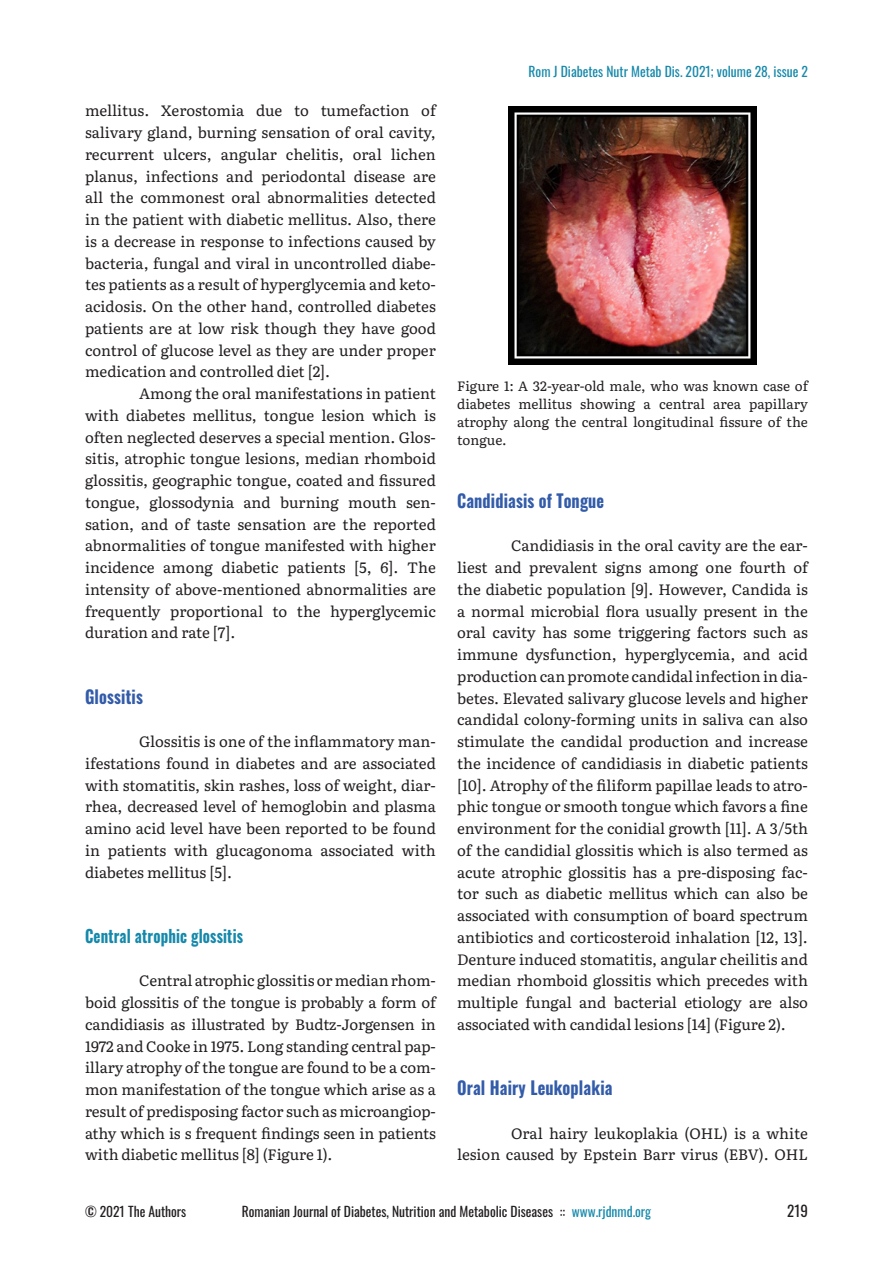
<style>
.page{position:relative;width:893px;height:1263px;background:#fff}
.page>*{position:absolute;margin:0;border:0;box-sizing:border-box;transform-origin:0 0}
.t1{font:700 18px "Oswald";letter-spacing:.01em;color:#325ba9;scale:.9 1}
.t2{font:700 17.4px "Oswald";letter-spacing:.01em;color:#1589ab;scale:.86 1}
.t3{font:15px/21.8px "Literata";letter-spacing:-.005em;color:#231f20;text-align:justify}
.t4{font:15px "Oswald";color:#231f20}
.t5{font:13.5px/18px "Literata";color:#231f20;text-align:justify}
.t6{font:13.5px "Oswald";color:#231f20}
.t7{font:13.5px "Oswald";color:#1589ab}
.s1{color:#1589ab}
</style>
<div class="page">
<img style="left:509px;top:106px;width:247px;height:259px">
<p class="t3" style="left:85px;top:99px;width:352px">mellitus. Xerostomia due to tumefaction of salivary gland, burning sensation of oral cavity, recurrent ulcers, angular chelitis, oral lichen planus, infections and periodontal disease are all the commonest oral abnormalities detected in the patient with diabetic mellitus. Also, there is a decrease in response to infections caused by bacteria, fungal and viral in uncontrolled diabe&shy;tes patients as a result of hyperglycemia and keto&shy;acidosis. On the other hand, controlled diabetes patients are at low risk though they have good control of glucose level as they are under proper medication and controlled diet [2].</p>
<p class="t3" style="left:85px;top:382px;width:352px;text-indent:54px">Among the oral manifestations in patient with diabetes mellitus, tongue lesion which is often neglected deserves a special mention. Glos&shy;sitis, atrophic tongue lesions, median rhomboid glossitis, geographic tongue, coated and fissured tongue, glossodynia and burning mouth sen&shy;sation, and of taste sensation are the reported abnormalities of tongue manifested with higher incidence among diabetic patients [5, 6]. The intensity of above-mentioned abnormalities are frequently proportional to the hyperglycemic duration and rate [7].</p>
<p class="t1" style="left:85px;top:680px;width:66px">Glossitis</p>
<p class="t3" style="left:85px;top:730px;width:352px;text-indent:54px">Glossitis is one of the inflammatory man&shy;ifestations found in diabetes and are associated with stomatitis, skin rashes, loss of weight, diar&shy;rhea, decreased level of hemoglobin and plasma amino acid level have been reported to be found in patients with glucagonoma associated with diabetes mellitus [5].</p>
<p class="t2" style="left:85px;top:920px;width:185px">Central atrophic glossitis</p>
<p class="t3" style="left:85px;top:969px;width:352px;text-indent:54px">Central atrophic glossitis or median rhom&shy;boid glossitis of the tongue is probably a form of candidiasis as illustrated by Budtz-Jorgensen in 1972 and Cooke in 1975. Long standing central pap&shy;illary atrophy of the tongue are found to be a com&shy;mon manifestation of the tongue which arise as a result of predisposing factor such as microangiop&shy;athy which is s frequent findings seen in patients with diabetic mellitus [8] (Figure 1).</p>
<p class="t7" style="left:529px;top:60px;width:281px">Rom J Diabetes Nutr Metab Dis. 2021; volume 28, issue 2</p>
<p class="t5" style="left:457px;top:376px;width:352px">Figure 1: A 32-year-old male, who was known case of diabetes mellitus showing a central area papillary atrophy along the central longitudinal fissure of the tongue.</p>
<p class="t1" style="left:457px;top:484px;width:165px">Candidiasis of Tongue</p>
<p class="t3" style="left:457px;top:534px;width:352px;text-indent:54px">Candidiasis in the oral cavity are the ear&shy;liest and prevalent signs among one fourth of the diabetic population [9]. However, Candida is a normal microbial flora usually present in the oral cavity has some triggering factors such as immune dysfunction, hyperglycemia, and acid production can promote candidal infection in dia&shy;betes. Elevated salivary glucose levels and higher candidal colony-forming units in saliva can also stimulate the candidal production and increase the incidence of candidiasis in diabetic patients [10]. Atrophy of the filiform papillae leads to atro&shy;phic tongue or smooth tongue which favors a fine environment for the conidial growth [11]. A 3/5th of the candidial glossitis which is also termed as acute atrophic glossitis has a pre-disposing fac&shy;tor such as diabetic mellitus which can also be associated with consumption of board spectrum antibiotics and corticosteroid inhalation [12, 13].<br>Denture induced stomatitis, angular cheilitis and median rhomboid glossitis which precedes with multiple fungal and bacterial etiology are also associated with candidal lesions [14] (Figure 2).</p>
<p class="t1" style="left:457px;top:1072px;width:174px">Oral Hairy Leukoplakia</p>
<p class="t3" style="left:457px;top:1121px;width:352px;text-align:right">Oral hairy leukoplakia (OHL) is a white<br>lesion caused by Epstein Barr virus (EBV). OHL</p>
<p class="t6" style="left:85px;top:1200px;width:103px">© 2021 The Authors</p>
<p class="t6" style="left:242px;top:1200px;width:411px">Romanian Journal of Diabetes, Nutrition and Metabolic Diseases :: <span class="s1">www.rjdnmd.org</span></p>
<p class="t4" style="left:787px;top:1198px;width:22px">219</p>
</div>
